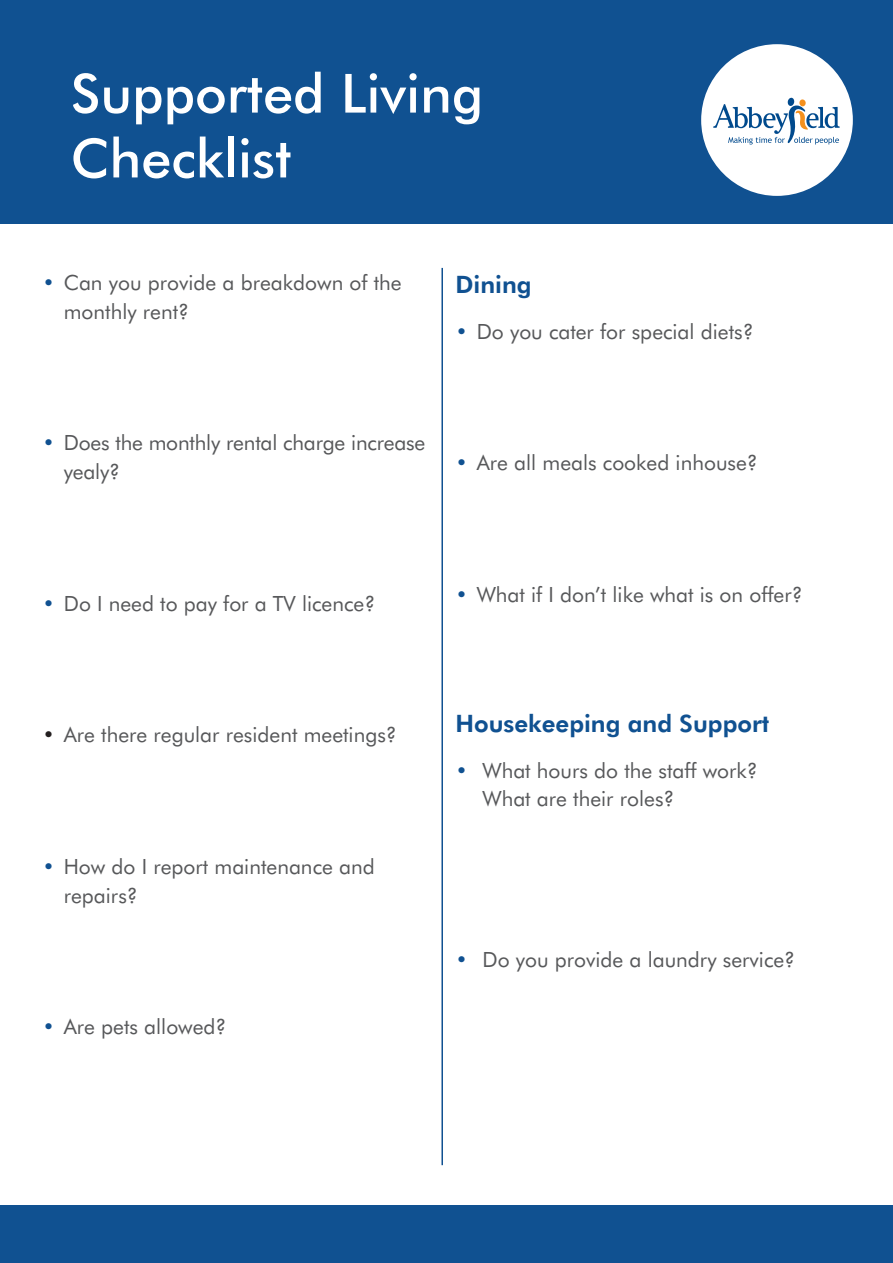
<style>
.page{position:relative;width:893px;height:1263px;background:#fff}
.page>*{position:absolute;margin:0;border:0;box-sizing:border-box;transform-origin:0 0}
.t1{font:500 54px/64.8px "Futura BT";color:#fff}
.t2{font:700 24px "Futura BT";color:#105191}
.t3{font:21px/28.5px "Futura BT";color:#57585a}
.s1{color:#105191}
.s2{color:#231f20}
</style>
<div class="page">
<div style="left:0;top:0;width:893px;height:223px;background:#105191"></div>
<div style="left:701px;top:44px;width:152px;height:152px;background:#fff;border-radius:50%"></div>
<svg style="left:713px;top:97px;width:127px;height:48px"></svg>
<div style="left:799px;top:99px;width:7px;height:8px;background:#f4901d;border-radius:3px"></div>
<div style="left:0;top:1205px;width:893px;height:58px;background:#105191"></div>
<hr style="left:441px;top:268px;width:2px;height:897px;background:#105191">
<p class="t1" style="left:71px;top:60px;width:414px">Supported Living<br>Checklist</p>
<p class="t3" style="left:64px;top:268px;width:339px;text-indent:-21px"><span class="s1">•</span> Can you provide a breakdown of the monthly rent?</p>
<p class="t2" style="left:455px;top:268px;width:78px">Dining</p>
<p class="t3" style="left:455px;top:317px;width:300px"><span class="s1">•</span> Do you cater for special diets?</p>
<p class="t3" style="left:64px;top:428px;width:363px;text-indent:-21px"><span class="s1">•</span> Does the monthly rental charge increase yealy?</p>
<p class="t3" style="left:455px;top:448px;width:304px"><span class="s1">•</span> Are all meals cooked inhouse?</p>
<p class="t3" style="left:43px;top:589px;width:334px"><span class="s1">•</span> Do I need to pay for a TV licence?</p>
<p class="t3" style="left:43px;top:720px;width:356px"><span class="s2">•</span> Are there regular resident meetings?</p>
<p class="t3" style="left:64px;top:852px;width:312px;text-indent:-21px"><span class="s1">•</span> How do I report maintenance and repairs?</p>
<p class="t3" style="left:43px;top:1012px;width:186px"><span class="s1">•</span> Are pets allowed?</p>
<p class="t3" style="left:455px;top:580px;width:349px"><span class="s1">•</span> What if I don’t like what is on offer?</p>
<p class="t2" style="left:455px;top:707px;width:315px">Housekeeping and Support</p>
<p class="t3" style="left:482px;top:756px;width:277px;text-indent:-27px"><span class="s1">•</span> What hours do the staff work?<br>What are their roles?</p>
<p class="t3" style="left:455px;top:944px;width:341px"><span class="s1">•</span> Do you provide a laundry service?</p>
</div>
